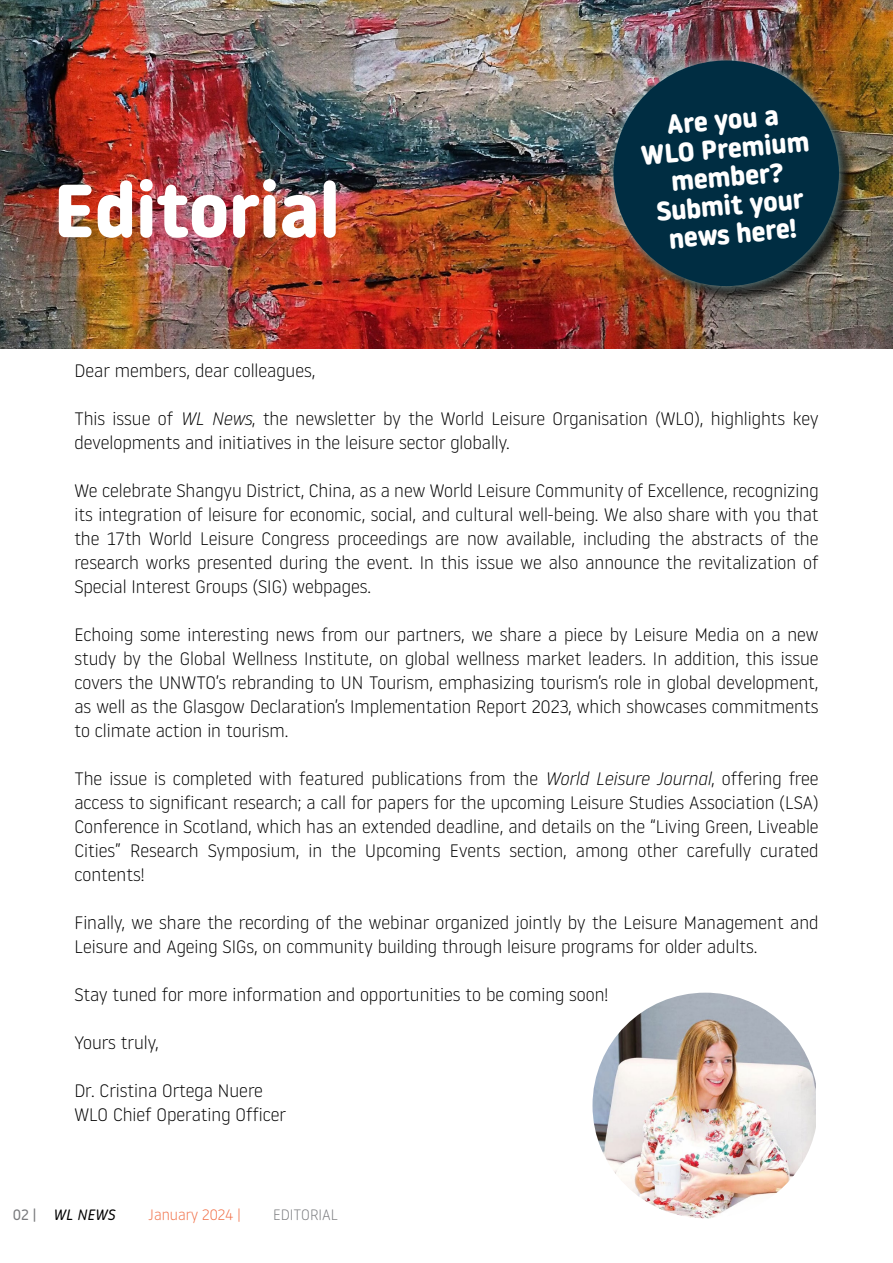
<style>
.page{position:relative;width:893px;height:1263px;background:#fff}
.page>*{position:absolute;margin:0;border:0;box-sizing:border-box;transform-origin:0 0}
.t1{font:700 75px "Noway Round";color:#fff}
.t2{font:700 27px/28.5px "Noway Round";color:#fff;text-align:center}
.t3{font:300 18px/24px "Noway Round";color:#000}
.t4{font:300 15px "Noway Round";color:#f16c43}
.t5{font:italic 15px "Noway Round";color:#000}
.t6{font:300 15px "Noway Round";color:#797a7d}
.s1{font-style:italic}
.s2{font-style:normal;color:#797a7d}
</style>
<div class="page">
<img style="left:0;top:0;width:893px;height:349px">
<div style="left:616px;top:63px;width:241px;height:242px;background:#000;opacity:.75"></div>
<div style="left:604px;top:51px;width:245px;height:244px;background:#96cfd4;opacity:.75"></div>
<div style="left:613px;top:60px;width:226px;height:226px;background:#002d42;border-radius:50%"></div>
<img style="left:592px;top:993px;width:224px;height:225px">
<h1 class="t1" style="left:54px;top:167px;width:287px">Editorial</h1>
<h2 class="t2" style="left:637px;top:113px;width:170px;rotate:-5deg">Are you a<br>WLO Premium member?<br>Submit your news here!</h2>
<p class="t3" style="left:74px;top:358px;width:243px">Dear members, dear colleagues,</p>
<p class="t3" style="left:74px;top:406px;width:746px">This issue of <span class="s1">WL News</span>, the newsletter by the World Leisure Organisation (WLO), highlights key developments and initiatives in the leisure sector globally.</p>
<p class="t3" style="left:74px;top:478px;width:746px;text-align:justify">We celebrate Shangyu District, China, as a new World Leisure Community of Excellence, recognizing its integration of leisure for economic, social, and cultural well-being. We also share with you that the 17th World Leisure Congress proceedings are now available, including the abstracts of the research works presented during the event. In this issue we also announce the revitalization of Special Interest Groups (SIG) webpages.</p>
<p class="t3" style="left:74px;top:622px;width:746px;text-align:justify">Echoing some interesting news from our partners, we share a piece by Leisure Media on a new study by the Global Wellness Institute, on global wellness market leaders. In addition, this issue covers the UNWTO’s rebranding to UN Tourism, emphasizing tourism’s role in global development, as well as the Glasgow Declaration’s Implementation Report 2023, which showcases commitments to climate action in tourism.</p>
<p class="t3" style="left:74px;top:766px;width:746px;text-align:justify">The issue is completed with featured publications from the <span class="s1">World Leisure Journal</span>, offering free access to significant research; a call for papers for the upcoming Leisure Studies Association (LSA)<br>Conference in Scotland, which has an extended deadline, and details on the “Living Green, Liveable Cities” Research Symposium, in the Upcoming Events section, among other carefully curated contents!</p>
<p class="t3" style="left:74px;top:910px;width:746px">Finally, we share the recording of the webinar organized jointly by the Leisure Management and<br>Leisure and Ageing SIGs, on community building through leisure programs for older adults.</p>
<p class="t3" style="left:74px;top:982px;width:535px">Stay tuned for more information and opportunities to be coming soon!</p>
<p class="t3" style="left:74px;top:1030px;width:86px">Yours truly,</p>
<p class="t3" style="left:74px;top:1078px;width:213px">Dr. Cristina Ortega Nuere<br>WLO Chief Operating Officer</p>
<p class="t5" style="left:13px;top:1204px;width:104px"><span class="s2">02 |</span> WL NEWS</p>
<p class="t4" style="left:149px;top:1204px;width:94px">January 2024 |</p>
<p class="t6" style="left:273px;top:1204px;width:66px">EDITORIAL</p>
</div>
